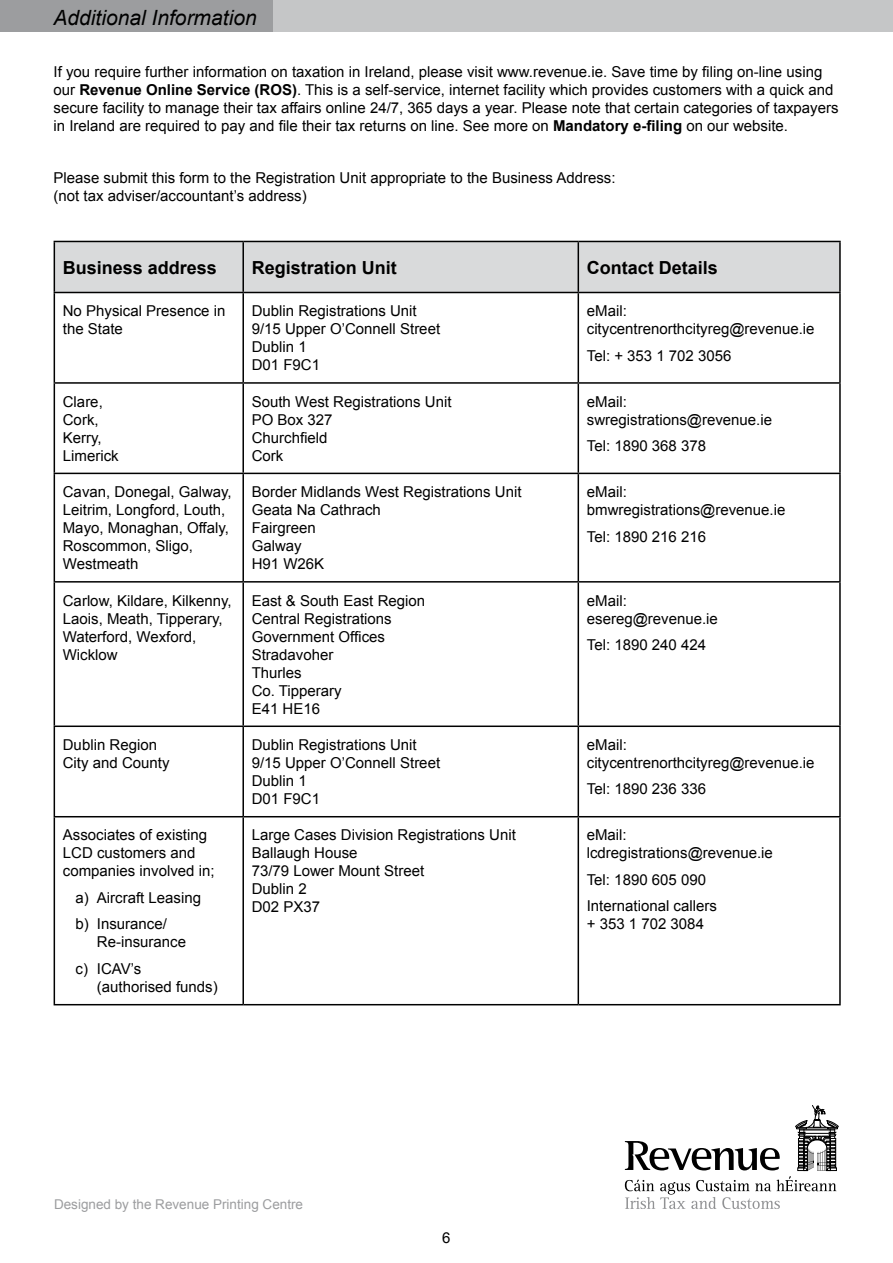
<style>
.page{position:relative;width:893px;height:1263px;background:#fff}
.page>*{position:absolute;margin:0;border:0;box-sizing:border-box;transform-origin:0 0}
.t1{font:italic 21px "Arial";color:#000}
.t2{font:700 18px "Arial";color:#000}
.t3{font:15px/18px "Arial";color:#000}
.t4{font:13.5px "Arial";color:#9c9d9f}
.s1{font-weight:700}
</style>
<div class="page">
<div style="left:0;top:0;width:276px;height:32px;background:#9c9d9f"></div>
<div style="left:273px;top:0;width:620px;height:32px;background:#c5c6c7"></div>
<div style="left:55px;top:242px;width:784px;height:50px;background:#d9dadb"></div>
<hr style="left:54px;top:241px;width:189px;height:1px;background:#000">
<hr style="left:54px;top:242px;width:1px;height:50px;background:#000">
<hr style="left:243px;top:241px;width:335px;height:1px;background:#000">
<hr style="left:242px;top:242px;width:2px;height:50px;background:#000">
<hr style="left:578px;top:241px;width:263px;height:1px;background:#000">
<hr style="left:578px;top:242px;width:1px;height:50px;background:#000">
<hr style="left:839px;top:242px;width:2px;height:50px;background:#000">
<hr style="left:54px;top:292px;width:189px;height:1px;background:#000">
<hr style="left:54px;top:293px;width:1px;height:89px;background:#000">
<hr style="left:243px;top:292px;width:335px;height:1px;background:#000">
<hr style="left:242px;top:293px;width:2px;height:89px;background:#000">
<hr style="left:578px;top:292px;width:263px;height:1px;background:#000">
<hr style="left:578px;top:293px;width:1px;height:89px;background:#000">
<hr style="left:839px;top:293px;width:2px;height:89px;background:#000">
<hr style="left:54px;top:382px;width:189px;height:2px;background:#000">
<hr style="left:54px;top:384px;width:1px;height:89px;background:#000">
<hr style="left:243px;top:382px;width:335px;height:2px;background:#000">
<hr style="left:242px;top:384px;width:2px;height:89px;background:#000">
<hr style="left:578px;top:382px;width:263px;height:2px;background:#000">
<hr style="left:578px;top:384px;width:1px;height:89px;background:#000">
<hr style="left:839px;top:384px;width:2px;height:89px;background:#000">
<hr style="left:54px;top:473px;width:189px;height:1px;background:#000">
<hr style="left:54px;top:474px;width:1px;height:107px;background:#000">
<hr style="left:243px;top:473px;width:335px;height:1px;background:#000">
<hr style="left:242px;top:474px;width:2px;height:107px;background:#000">
<hr style="left:578px;top:473px;width:263px;height:1px;background:#000">
<hr style="left:578px;top:474px;width:1px;height:107px;background:#000">
<hr style="left:839px;top:474px;width:2px;height:107px;background:#000">
<hr style="left:54px;top:581px;width:189px;height:2px;background:#000">
<hr style="left:54px;top:583px;width:1px;height:142px;background:#000">
<hr style="left:243px;top:581px;width:335px;height:2px;background:#000">
<hr style="left:242px;top:583px;width:2px;height:142px;background:#000">
<hr style="left:578px;top:581px;width:263px;height:2px;background:#000">
<hr style="left:578px;top:583px;width:1px;height:142px;background:#000">
<hr style="left:839px;top:583px;width:2px;height:142px;background:#000">
<hr style="left:54px;top:725px;width:189px;height:2px;background:#000">
<hr style="left:54px;top:727px;width:1px;height:89px;background:#000">
<hr style="left:243px;top:725px;width:335px;height:2px;background:#000">
<hr style="left:242px;top:727px;width:2px;height:89px;background:#000">
<hr style="left:578px;top:725px;width:263px;height:2px;background:#000">
<hr style="left:578px;top:727px;width:1px;height:89px;background:#000">
<hr style="left:839px;top:727px;width:2px;height:89px;background:#000">
<hr style="left:54px;top:816px;width:189px;height:1px;background:#000">
<hr style="left:54px;top:817px;width:1px;height:187px;background:#000">
<hr style="left:243px;top:816px;width:335px;height:1px;background:#000">
<hr style="left:242px;top:817px;width:2px;height:187px;background:#000">
<hr style="left:578px;top:816px;width:263px;height:1px;background:#000">
<hr style="left:578px;top:817px;width:1px;height:187px;background:#000">
<hr style="left:839px;top:817px;width:2px;height:187px;background:#000">
<hr style="left:54px;top:1004px;width:189px;height:1px;background:#000">
<hr style="left:243px;top:1004px;width:335px;height:1px;background:#000">
<hr style="left:578px;top:1004px;width:263px;height:1px;background:#000">
<svg style="left:625px;top:1105px;width:213px;height:104px"></svg>
<h1 class="t1" style="left:54px;top:4px;width:205px">Additional Information</h1>
<p class="t3" style="left:54px;top:63px;width:786px">If you require further information on taxation in Ireland, please visit www.revenue.ie. Save time by filing on-line using our <span class="s1">Revenue Online Service (ROS)</span>. This is a self-service, internet facility which provides customers with a quick and secure facility to manage their tax affairs online 24/7, 365 days a year. Please note that certain categories of taxpayers in Ireland are required to pay and file their tax returns on line. See more on <span class="s1">Mandatory e-filing</span> on our website.</p>
<p class="t3" style="left:54px;top:169px;width:563px">Please submit this form to the Registration Unit appropriate to the Business Address: (not tax adviser/accountant’s address)</p>
<p class="t2" style="left:63px;top:255px;width:156px">Business address</p>
<p class="t2" style="left:252px;top:255px;width:147px">Registration Unit</p>
<p class="t2" style="left:587px;top:255px;width:133px">Contact Details</p>
<p class="t3" style="left:63px;top:302px;width:164px">No Physical Presence in the State</p>
<p class="t3" style="left:252px;top:302px;width:190px">Dublin Registrations Unit<br>9/15 Upper O’Connell Street<br>Dublin 1<br>D01 F9C1</p>
<p class="t3" style="left:587px;top:302px;width:229px">eMail: citycentrenorthcityreg@revenue.ie</p>
<p class="t3" style="left:587px;top:347px;width:146px">Tel: + 353 1 702 3056</p>
<p class="t3" style="left:63px;top:392px;width:57px">Clare,<br>Cork,<br>Kerry,<br>Limerick</p>
<p class="t3" style="left:252px;top:392px;width:201px">South West Registrations Unit<br>PO Box 327<br>Churchfield<br>Cork</p>
<p class="t3" style="left:587px;top:392px;width:187px">eMail: swregistrations@revenue.ie</p>
<p class="t3" style="left:587px;top:437px;width:121px">Tel: 1890 368 378</p>
<p class="t3" style="left:63px;top:483px;width:170px">Cavan, Donegal, Galway,<br>Leitrim, Longford, Louth,<br>Mayo, Monaghan, Offaly,<br>Roscommon, Sligo,<br>Westmeath</p>
<p class="t3" style="left:252px;top:483px;width:271px">Border Midlands West Registrations Unit<br>Geata Na Cathrach<br>Fairgreen<br>Galway<br>H91 W26K</p>
<p class="t3" style="left:587px;top:483px;width:200px">eMail: bmwregistrations@revenue.ie</p>
<p class="t3" style="left:587px;top:527px;width:121px">Tel: 1890 216 216</p>
<p class="t3" style="left:63px;top:591px;width:170px">Carlow, Kildare, Kilkenny,<br>Laois, Meath, Tipperary,<br>Waterford, Wexford,<br>Wicklow</p>
<p class="t3" style="left:252px;top:591px;width:175px">East &amp; South East Region<br>Central Registrations<br>Government Offices<br>Stradavoher<br>Thurles<br>Co. Tipperary<br>E41 HE16</p>
<p class="t3" style="left:587px;top:591px;width:133px">eMail: esereg@revenue.ie</p>
<p class="t3" style="left:587px;top:636px;width:121px">Tel: 1890 240 424</p>
<p class="t3" style="left:63px;top:736px;width:108px">Dublin Region<br>City and County</p>
<p class="t3" style="left:252px;top:736px;width:190px">Dublin Registrations Unit<br>9/15 Upper O’Connell Street<br>Dublin 1<br>D01 F9C1</p>
<p class="t3" style="left:587px;top:736px;width:229px">eMail: citycentrenorthcityreg@revenue.ie</p>
<p class="t3" style="left:587px;top:780px;width:121px">Tel: 1890 236 336</p>
<p class="t3" style="left:63px;top:826px;width:153px">Associates of existing<br>LCD customers and companies involved in;</p>
<p class="t3" style="left:76px;top:884px;width:127px;line-height:26.5px">a) Aircraft Leasing b) Insurance/</p>
<p class="t3" style="left:76px;top:929px;width:112px;line-height:26.5px;text-indent:21px">Re-insurance c) ICAV’s</p>
<p class="t3" style="left:97px;top:978px;width:122px">(authorised funds)</p>
<p class="t3" style="left:252px;top:826px;width:266px">Large Cases Division Registrations Unit<br>Ballaugh House<br>73/79 Lower Mount Street<br>Dublin 2<br>D02 PX37</p>
<p class="t3" style="left:587px;top:826px;width:188px">eMail: lcdregistrations@revenue.ie</p>
<p class="t3" style="left:587px;top:866px;width:132px;line-height:26.5px">Tel: 1890 605 090<br>International callers</p>
<p class="t3" style="left:587px;top:915px;width:119px">+ 353 1 702 3084</p>
<p class="t4" style="left:54px;top:1195px;width:251px">Designed by the Revenue Printing Centre</p>
<p class="t3" style="left:442px;top:1229px;width:10px">6</p>
</div>
